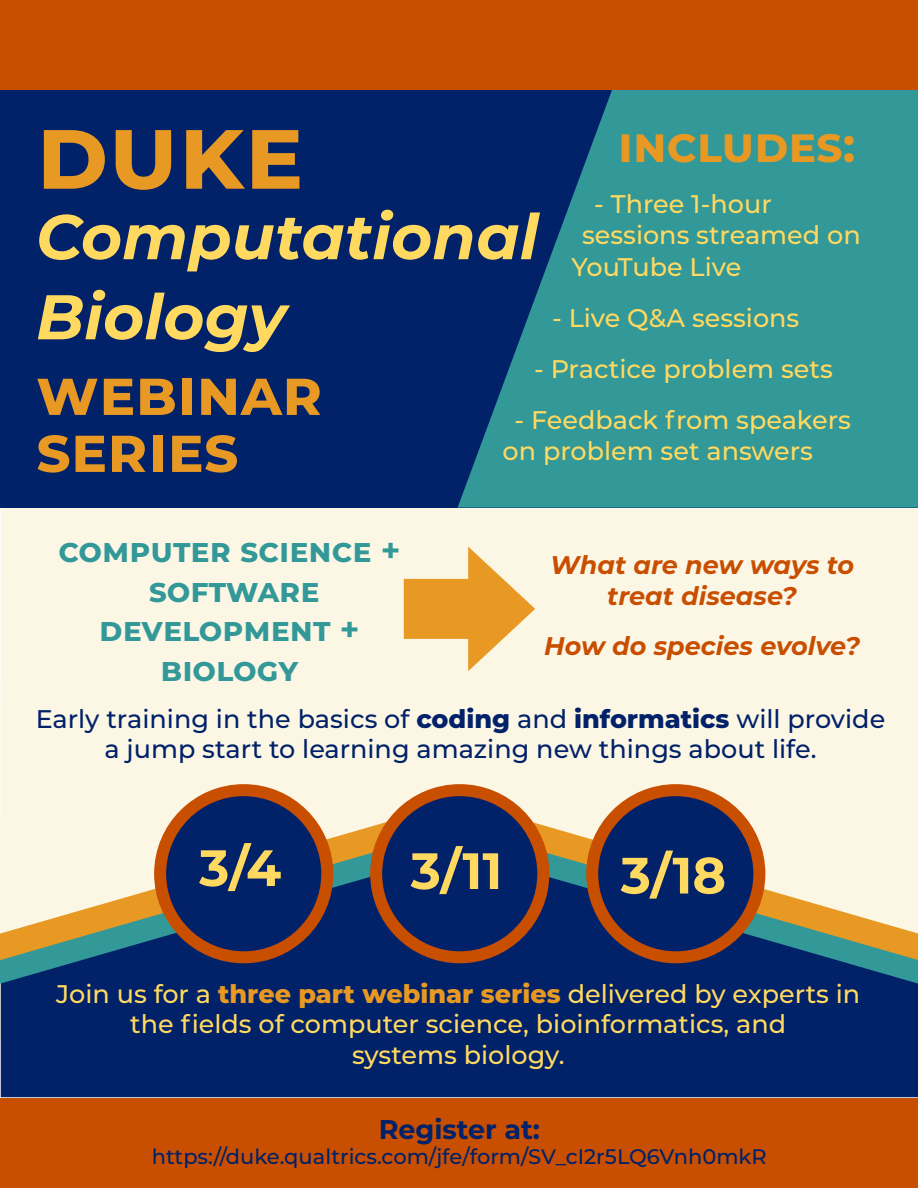
<style>
.page{position:relative;width:918px;height:1188px;background:#fff}
.page>*{position:absolute;margin:0;border:0;box-sizing:border-box;transform-origin:0 0}
.t1{font:700 102px "Montserrat";color:#e89923}
.t2{font:italic 700 63px "Montserrat";color:#ffd960}
.t3{font:700 63px/57px "Montserrat";color:#e89923}
.t4{font:700 51px "Montserrat";color:#ffd960}
.t5{font:700 48px "Montserrat";color:#e89923}
.t6{font:700 33px/39.6px "Montserrat";color:#339898;text-align:center}
.t7{font:700 27px "Montserrat";color:#012169}
.t8{font:500 25.5px/30.6px "Montserrat";color:#ffd960}
.t9{font:500 25.5px/30.6px "Montserrat";color:#012169;text-align:center}
.t10{font:italic 700 25.5px/30.6px "Montserrat";color:#c84e00;text-align:center}
.t11{font:500 21px "Montserrat";color:#012169}
.s1{font-weight:800}
.s2{font-weight:800;color:#e89923}
</style>
<div class="page">
<div style="left:0;top:508px;width:918px;height:532px;background:#fcf7e5"></div>
<div style="left:0;top:0;width:918px;height:90px;background:#c84e00"></div>
<div style="left:0;top:1098px;width:918px;height:90px;background:#c84e00"></div>
<div style="left:0;top:90px;width:918px;height:418px;background:#012169"></div>
<div style="left:1px;top:1001px;width:917px;height:96px;background:#012169"></div>
<svg style="left:458px;top:90px;width:460px;height:418px;fill:#339898"></svg>
<div style="left:0;top:979px;width:918px;height:22px;background:#012169"></div>
<svg style="left:0;top:783px;width:918px;height:196px;background:#9fa29f"></svg>
<div style="left:376px;top:790px;width:167px;height:167px;background:#012169;border-radius:50%"></div>
<div style="left:370px;top:784px;width:179px;height:179px;border:12px solid #c84e00;border-radius:50%"></div>
<div style="left:592px;top:790px;width:167px;height:167px;background:#012169;border-radius:50%"></div>
<div style="left:586px;top:784px;width:179px;height:179px;border:12px solid #c84e00;border-radius:50%"></div>
<div style="left:160px;top:790px;width:167px;height:167px;background:#012169;border-radius:50%"></div>
<div style="left:154px;top:784px;width:179px;height:179px;border:12px solid #c84e00;border-radius:50%"></div>
<div style="left:404px;top:579px;width:83px;height:60px;background:#e89923"></div>
<svg style="left:468px;top:547px;width:67px;height:124px;background:#f1c783"></svg>
<p class="t1" style="left:36px;top:79px;width:269px">Duke</p>
<p class="t2" style="left:36px;top:191px;width:504px">Computational</p>
<p class="t2" style="left:36px;top:272px;width:252px">Biology</p>
<p class="t3" style="left:36px;top:361px;width:288px">Webinar<br>Series</p>
<p class="t5" style="left:618px;top:110px;width:239px">Includes:</p>
<p class="t8" style="left:594px;top:188px;width:179px">- Three 1-hour</p>
<p class="t8" style="left:582px;top:219px;width:280px">sessions streamed on</p>
<p class="t8" style="left:572px;top:251px;width:171px">YouTube Live</p>
<p class="t8" style="left:552px;top:302px;width:249px">- Live Q&amp;A sessions</p>
<p class="t8" style="left:534px;top:353px;width:300px">- Practice problem sets</p>
<p class="t8" style="left:503px;top:403px;width:350px;line-height:31.5px;text-indent:12px">- Feedback from speakers on problem set answers</p>
<p class="t6" style="left:58px;top:529px;width:344px">Computer science +<br>Software development +<br>Biology</p>
<p class="t10" style="left:550px;top:549px;width:306px">What are new ways to treat disease?</p>
<p class="t10" style="left:544px;top:629px;width:318px">How do species evolve?</p>
<p class="t9" style="left:36px;top:702px;width:851px">Early training in the basics of <span class="s1">coding</span> and <span class="s1">informatics</span> will provide a jump start to learning amazing new things about life.</p>
<p class="t4" style="left:199px;top:831px;width:84px">3/4</p>
<p class="t4" style="left:411px;top:834px;width:93px">3/11</p>
<p class="t4" style="left:621px;top:839px;width:107px">3/18</p>
<p class="t8" style="left:56px;top:977px;width:806px;text-align:center">Join us for a <span class="s2">three part webinar series</span> delivered by experts in the fields of computer science, bioinformatics, and<br>systems biology.</p>
<p class="t7" style="left:379px;top:1110px;width:163px">Register at:</p>
<p class="t11" style="left:152px;top:1142px;width:616px">https://duke.qualtrics.com/jfe/form/SV_cI2r5LQ6Vnh0mkR</p>
</div>
